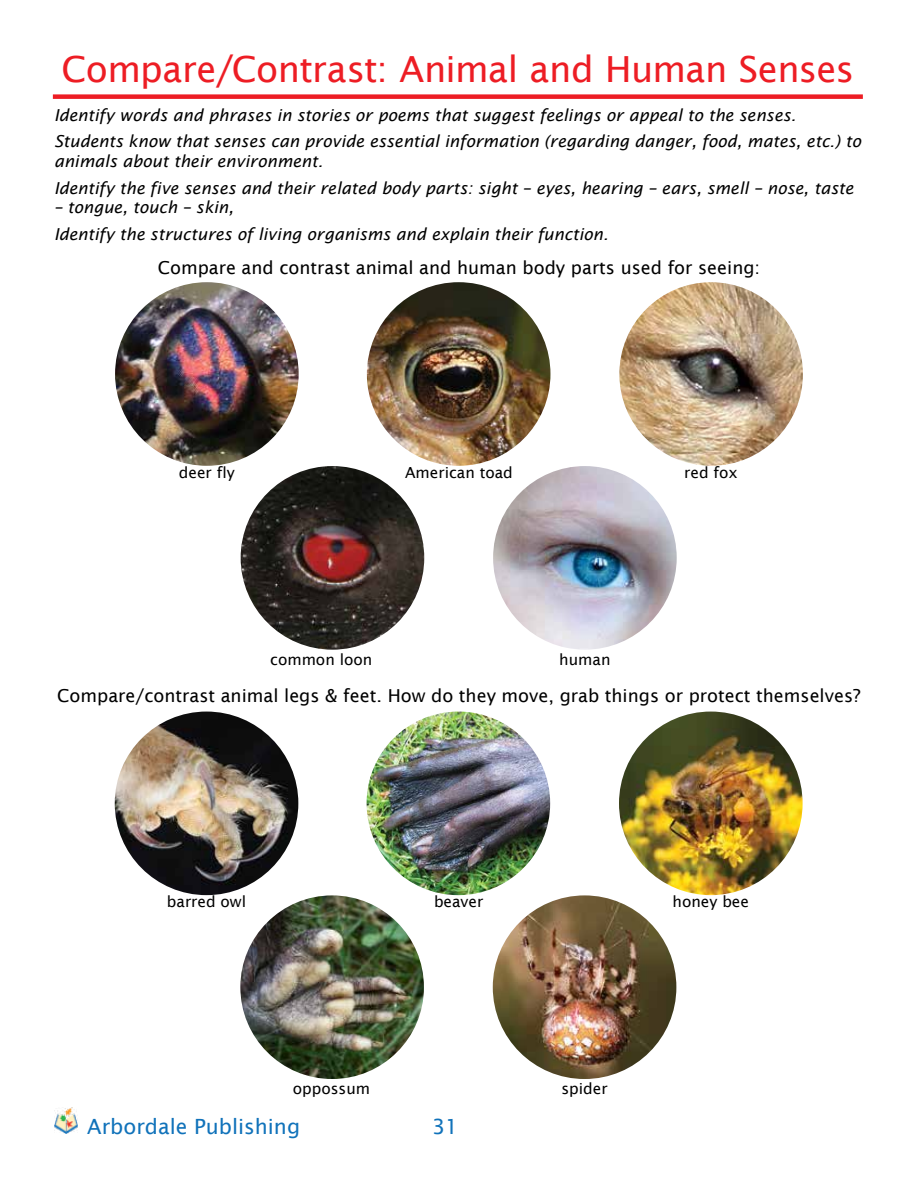
<style>
.page{position:relative;width:918px;height:1188px;background:#fff}
.page>*{position:absolute;margin:0;border:0;box-sizing:border-box;transform-origin:0 0}
.t1{font:36px "Lucida Sans";letter-spacing:-.015em;color:#ed1d24}
.t2{font:21px "Lucida Sans";color:#1072ba}
.t3{font:17.85px "Lucida Sans";color:#000}
.t4{font:italic 16.5px/26.5px "Lucida Sans";color:#000}
.t5{font:15.3px "Lucida Sans";color:#000}
</style>
<div class="page">
<div style="left:53px;top:94px;width:810px;height:5px;background:#ed1d24"></div>
<img style="left:54px;top:1108px;width:23px;height:26px">
<img style="left:241px;top:466px;width:183px;height:184px;border-radius:92px">
<img style="left:493px;top:466px;width:184px;height:184px;border-radius:92px">
<img style="left:115px;top:282px;width:184px;height:184px;border-radius:92px">
<img style="left:619px;top:282px;width:184px;height:184px;border-radius:92px">
<img style="left:367px;top:282px;width:183px;height:184px;border-radius:92px">
<img style="left:240px;top:895px;width:184px;height:184px;border-radius:92px">
<img style="left:493px;top:895px;width:183px;height:184px;border-radius:92px">
<img style="left:115px;top:712px;width:183px;height:183px;border-radius:92px">
<img style="left:619px;top:712px;width:184px;height:183px;border-radius:92px">
<img style="left:367px;top:712px;width:183px;height:183px;border-radius:92px">
<h1 class="t1" style="left:62px;top:48px;width:794px">Compare/Contrast: Animal and Human Senses</h1>
<p class="t4" style="left:54px;top:102px;width:809px">Identify words and phrases in stories or poems that suggest feelings or appeal to the senses.<br>Students know that senses can provide essential information (regarding danger, food, mates, etc.) to</p>
<p class="t4" style="left:54px;top:148px;width:801px">animals about their environment.<br>Identify the five senses and their related body parts: sight – eyes, hearing – ears, smell – nose, taste</p>
<p class="t4" style="left:54px;top:194px;width:556px">– tongue, touch – skin,<br>Identify the structures of living organisms and explain their function.</p>
<p class="t3" style="left:158px;top:257px;width:604px">Compare and contrast animal and human body parts used for seeing:</p>
<p class="t5" style="left:179px;top:463px;width:57px">deer fly</p>
<p class="t5" style="left:405px;top:463px;width:109px">American toad</p>
<p class="t5" style="left:684px;top:463px;width:55px">red fox</p>
<p class="t5" style="left:270px;top:650px;width:104px">common loon</p>
<p class="t5" style="left:559px;top:650px;width:53px">human</p>
<p class="t3" style="left:57px;top:686px;width:805px">Compare/contrast animal legs &amp; feet. How do they move, grab things or protect themselves?</p>
<p class="t5" style="left:167px;top:893px;width:81px">barred owl</p>
<p class="t5" style="left:434px;top:893px;width:51px">beaver</p>
<p class="t5" style="left:673px;top:893px;width:78px">honey bee</p>
<p class="t5" style="left:293px;top:1080px;width:79px">oppossum</p>
<p class="t5" style="left:561px;top:1080px;width:48px">spider</p>
<p class="t2" style="left:87px;top:1115px;width:214px">Arbordale Publishing</p>
<p class="t2" style="left:432px;top:1115px;width:28px">31</p>
</div>
